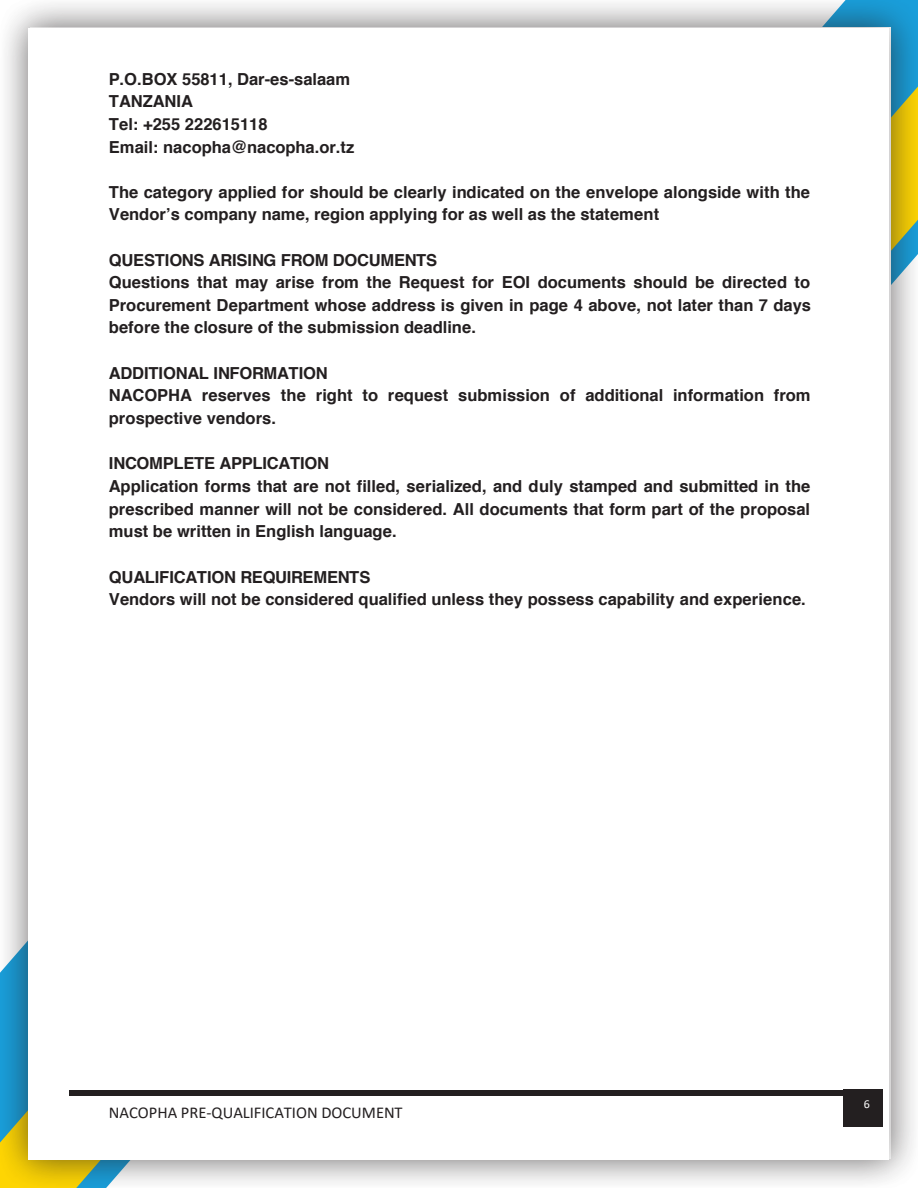
<style>
.page{position:relative;width:918px;height:1188px;background:#fff}
.page>*{position:absolute;margin:0;border:0;box-sizing:border-box;transform-origin:0 0}
.t1{font:700 16.5px/22.6px "Helvetica";color:#231f20}
.t2{font:16.5px "Calibri";color:#231f20}
.t3{font:12px "Calibri";color:#fff}
.s1{font-style:inherit}
</style>
<div class="page">
<div style="left:0;top:0;width:918px;height:1188px;background:#231f20;opacity:.39"></div>
<div style="left:28px;top:28px;width:862px;height:1132px;background:#fff"></div>
<div style="left:843px;top:1089px;width:40px;height:37px;background:#231f20"></div>
<div style="left:70px;top:1090px;width:773px;height:5px;background:#231f20"></div>
<p class="t1" style="left:109px;top:68px;width:247px">P.O.BOX 55811, Dar-es-salaam<br>TANZANIA<br>Tel: +255 222615118<br>Email: nacopha@nacopha.or.tz</p>
<p class="t1" style="left:109px;top:181px;width:703px">The category applied for should be clearly indicated on the envelope alongside with the<br><span class="s1">Vendor’s company</span> name, region applying for as well as the statement</p>
<p class="t1" style="left:109px;top:249px;width:704px">QUESTIONS ARISING FROM DOCUMENTS<br>Questions that may arise from the Request for EOI documents should be directed to Procurement Department whose address is given in page 4 above, not later than 7 days before the closure of the submission deadline.</p>
<p class="t1" style="left:109px;top:362px;width:703px">ADDITIONAL INFORMATION<br>NACOPHA reserves the right to request submission of additional information from prospective vendors.</p>
<p class="t1" style="left:109px;top:452px;width:703px">INCOMPLETE APPLICATION<br>Application forms that are not filled, serialized, and duly stamped and submitted in the prescribed manner will not be considered. All documents that form part of the proposal must be written in English language.</p>
<p class="t1" style="left:109px;top:566px;width:699px">QUALIFICATION REQUIREMENTS<br>Vendors will not be considered qualified unless they possess capability and experience.</p>
<p class="t2" style="left:109px;top:1101px;width:295px">NACOPHA PRE-QUALIFICATION DOCUMENT</p>
<p class="t3" style="left:864px;top:1096px;width:8px">6</p>
</div>
